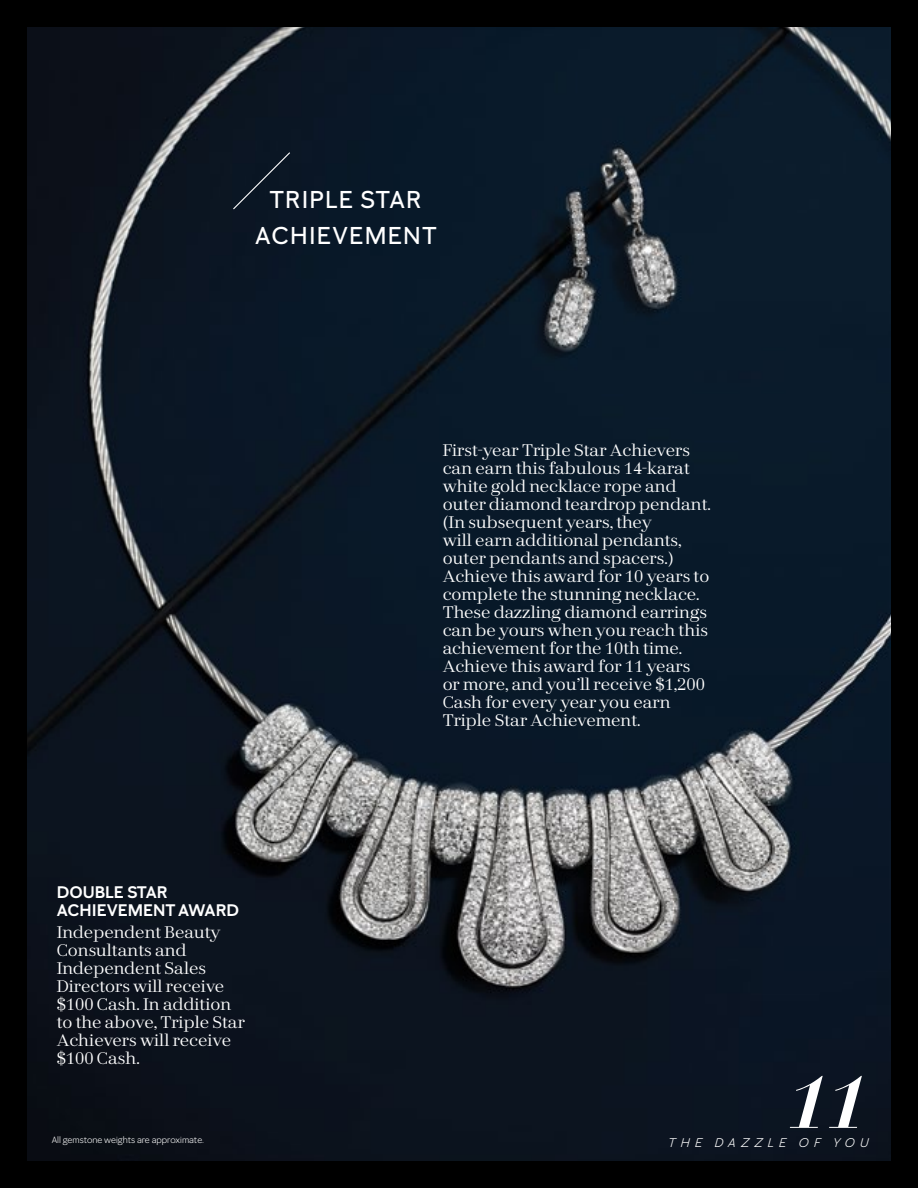
<style>
.page{position:relative;width:918px;height:1188px;background:#000}
.page>*{position:absolute;margin:0;border:0;box-sizing:border-box;transform-origin:0 0}
.t1{font:73.2px "Mary Kay Serif 060 Sem Bd Ita";color:#fff}
.Body_Copy{font:500 24px/36px "Mary Kay Sans";letter-spacing:.05em;color:#fff;text-align:center}
.t2{font:16.5px/18px "Mary Kay Serif 010";color:#fff}
.t3{font:600 16.5px/18px "Mary Kay Sans";color:#fff}
.Body_Copy-2{font:italic 12.45px "Mary Kay Sans";letter-spacing:.4em;color:#fff}
.t4{font:9px "Mary Kay Sans";color:#fff}
</style>
<div class="page">
<img style="left:27px;top:27px;width:864px;height:1134px">
<div style="left:232px;top:151px;width:59px;height:60px;background:#0a1624"></div>
<p class="Body_Copy" style="left:255px;top:181px;width:183px">TRIPLE STAR<br>ACHIEVEMENT</p>
<p class="t3" style="left:57px;top:883px;width:184px">DOUBLE STAR<br>ACHIEVEMENT AWARD</p>
<p class="t2" style="left:57px;top:923px;width:190px">Independent Beauty<br>Consultants and<br>Independent Sales<br>Directors will receive $100 Cash. In addition to the above, Triple Star<br>Achievers will receive $100 Cash.</p>
<p class="t2" style="left:443px;top:441px;width:270px">First-year Triple Star Achievers can earn this fabulous 14-karat white gold necklace rope and outer diamond teardrop pendant. (In subsequent years, they<br>will earn additional pendants, outer pendants and spacers.)<br>Achieve this award for 10 years to complete the stunning necklace.<br>These dazzling diamond earrings can be yours when you reach this achievement for the 10th time.<br>Achieve this award for 11 years or more, and you’ll receive $1,200<br>Cash for every year you earn<br>Triple Star Achievement.</p>
<p class="t1" style="left:788px;top:1054px;width:82px">11</p>
<p class="t4" style="left:52px;top:1134px;width:154px">All gemstone weights are approximate.</p>
<p class="Body_Copy-2" style="left:668px;top:1135px;width:202px">THE DAZZLE OF YOU</p>
</div>
